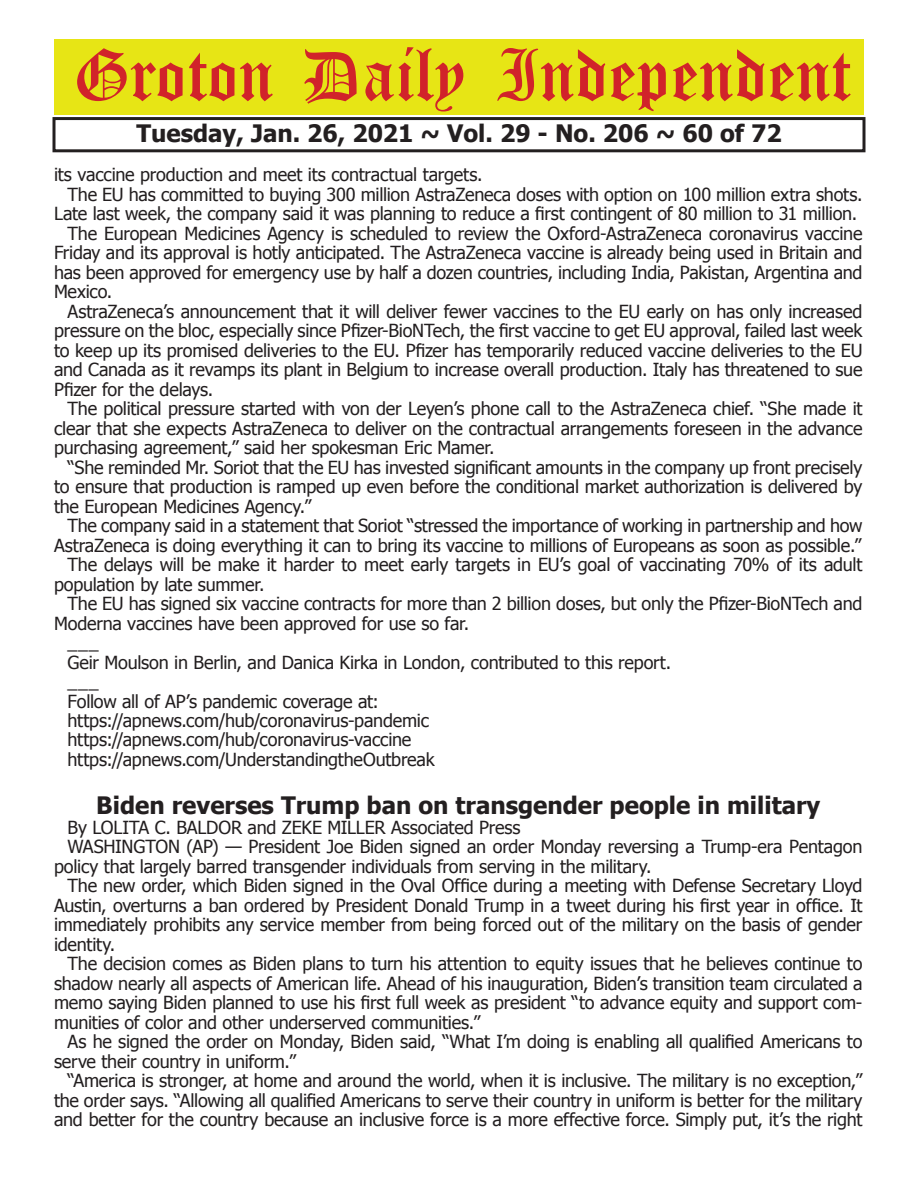
<style>
.page{position:relative;width:918px;height:1188px;background:#fff}
.page>*{position:absolute;margin:0;border:0;box-sizing:border-box;transform-origin:0 0}
.t1{font:54px "Old English Five";color:#d1232a}
.t2{font:700 24px "Tahoma";color:#231f20}
.t3{font:18px "Tahoma";letter-spacing:-.01em;color:#231f20}
</style>
<div class="page">
<div style="left:52px;top:117px;width:814px;height:35px;border:3px solid #231f20"></div>
<div style="left:54px;top:40px;width:810px;height:75px;background:#e7e515"></div>
<h1 class="t1" style="left:73px;top:50px;width:779px">Groton Daily Independent</h1>
<h2 class="t2" style="left:137px;top:116px;width:647px">Tuesday, Jan. 26, 2021 ~ Vol. 29 - No. 206 ~ 60 of 72</h2>
<p class="t3" style="left:54px;top:163px;width:430px">its vaccine production and meet its contractual targets.</p>
<p class="t3" style="left:68px;top:182px;width:797px">The EU has committed to buying 300 million AstraZeneca doses with option on 100 million extra shots.</p>
<p class="t3" style="left:54px;top:202px;width:805px">Late last week, the company said it was planning to reduce a first contingent of 80 million to 31 million.</p>
<p class="t3" style="left:68px;top:221px;width:796px">The European Medicines Agency is scheduled to review the Oxford-AstraZeneca coronavirus vaccine</p>
<p class="t3" style="left:54px;top:241px;width:810px">Friday and its approval is hotly anticipated. The AstraZeneca vaccine is already being used in Britain and</p>
<p class="t3" style="left:54px;top:260px;width:810px">has been approved for emergency use by half a dozen countries, including India, Pakistan, Argentina and</p>
<p class="t3" style="left:54px;top:280px;width:60px">Mexico.</p>
<p class="t3" style="left:68px;top:299px;width:796px">AstraZeneca’s announcement that it will deliver fewer vaccines to the EU early on has only increased</p>
<p class="t3" style="left:54px;top:319px;width:810px">pressure on the bloc, especially since Pfizer-BioNTech, the first vaccine to get EU approval, failed last week</p>
<p class="t3" style="left:54px;top:338px;width:810px">to keep up its promised deliveries to the EU. Pfizer has temporarily reduced vaccine deliveries to the EU</p>
<p class="t3" style="left:54px;top:357px;width:810px">and Canada as it revamps its plant in Belgium to increase overall production. Italy has threatened to sue</p>
<p class="t3" style="left:54px;top:377px;width:161px">Pfizer for the delays.</p>
<p class="t3" style="left:68px;top:396px;width:796px">The political pressure started with von der Leyen’s phone call to the AstraZeneca chief. “She made it</p>
<p class="t3" style="left:54px;top:416px;width:810px">clear that she expects AstraZeneca to deliver on the contractual arrangements foreseen in the advance</p>
<p class="t3" style="left:54px;top:435px;width:442px">purchasing agreement,” said her spokesman Eric Mamer.</p>
<p class="t3" style="left:68px;top:455px;width:796px">“She reminded Mr. Soriot that the EU has invested significant amounts in the company up front precisely</p>
<p class="t3" style="left:54px;top:474px;width:810px">to ensure that production is ramped up even before the conditional market authorization is delivered by</p>
<p class="t3" style="left:54px;top:494px;width:259px">the European Medicines Agency.”</p>
<p class="t3" style="left:68px;top:513px;width:797px">The company said in a statement that Soriot “stressed the importance of working in partnership and how</p>
<p class="t3" style="left:54px;top:533px;width:809px">AstraZeneca is doing everything it can to bring its vaccine to millions of Europeans as soon as possible.”</p>
<p class="t3" style="left:68px;top:552px;width:796px">The delays will be make it harder to meet early targets in EU’s goal of vaccinating 70% of its adult</p>
<p class="t3" style="left:54px;top:572px;width:212px">population by late summer.</p>
<p class="t3" style="left:68px;top:591px;width:796px">The EU has signed six vaccine contracts for more than 2 billion doses, but only the Pfizer-BioNTech and</p>
<p class="t3" style="left:54px;top:611px;width:417px">Moderna vaccines have been approved for use so far.</p>
<p class="t3" style="left:68px;top:630px;width:33px">___</p>
<p class="t3" style="left:68px;top:650px;width:605px">Geir Moulson in Berlin, and Danica Kirka in London, contributed to this report.</p>
<p class="t3" style="left:68px;top:669px;width:33px">___</p>
<p class="t3" style="left:68px;top:689px;width:313px">Follow all of AP’s pandemic coverage at:</p>
<p class="t3" style="left:68px;top:708px;width:363px">https://apnews.com/hub/coronavirus-pandemic</p>
<p class="t3" style="left:68px;top:728px;width:345px">https://apnews.com/hub/coronavirus-vaccine</p>
<p class="t3" style="left:68px;top:747px;width:369px">https://apnews.com/UnderstandingtheOutbreak</p>
<h2 class="t2" style="left:96px;top:789px;width:726px">Biden reverses Trump ban on transgender people in military</h2>
<p class="t3" style="left:68px;top:815px;width:455px">By LOLITA C. BALDOR and ZEKE MILLER Associated Press</p>
<p class="t3" style="left:68px;top:835px;width:797px">WASHINGTON (AP) — President Joe Biden signed an order Monday reversing a Trump-era Pentagon</p>
<p class="t3" style="left:54px;top:854px;width:599px">policy that largely barred transgender individuals from serving in the military.</p>
<p class="t3" style="left:68px;top:874px;width:797px">The new order, which Biden signed in the Oval Office during a meeting with Defense Secretary Lloyd</p>
<p class="t3" style="left:54px;top:893px;width:810px">Austin, overturns a ban ordered by President Donald Trump in a tweet during his first year in office. It</p>
<p class="t3" style="left:54px;top:913px;width:810px">immediately prohibits any service member from being forced out of the military on the basis of gender</p>
<p class="t3" style="left:54px;top:932px;width:63px">identity.</p>
<p class="t3" style="left:68px;top:952px;width:796px">The decision comes as Biden plans to turn his attention to equity issues that he believes continue to</p>
<p class="t3" style="left:54px;top:971px;width:810px">shadow nearly all aspects of American life. Ahead of his inauguration, Biden’s transition team circulated a</p>
<p class="t3" style="left:54px;top:991px;width:810px">memo saying Biden planned to use his first full week as president “to advance equity and support com-</p>
<p class="t3" style="left:54px;top:1010px;width:428px">munities of color and other underserved communities.”</p>
<p class="t3" style="left:68px;top:1030px;width:797px">As he signed the order on Monday, Biden said, “What I’m doing is enabling all qualified Americans to</p>
<p class="t3" style="left:54px;top:1049px;width:243px">serve their country in uniform.”</p>
<p class="t3" style="left:68px;top:1069px;width:797px">“America is stronger, at home and around the world, when it is inclusive. The military is no exception,”</p>
<p class="t3" style="left:54px;top:1088px;width:810px">the order says. “Allowing all qualified Americans to serve their country in uniform is better for the military</p>
<p class="t3" style="left:54px;top:1108px;width:810px">and better for the country because an inclusive force is a more effective force. Simply put, it’s the right</p>
</div>
